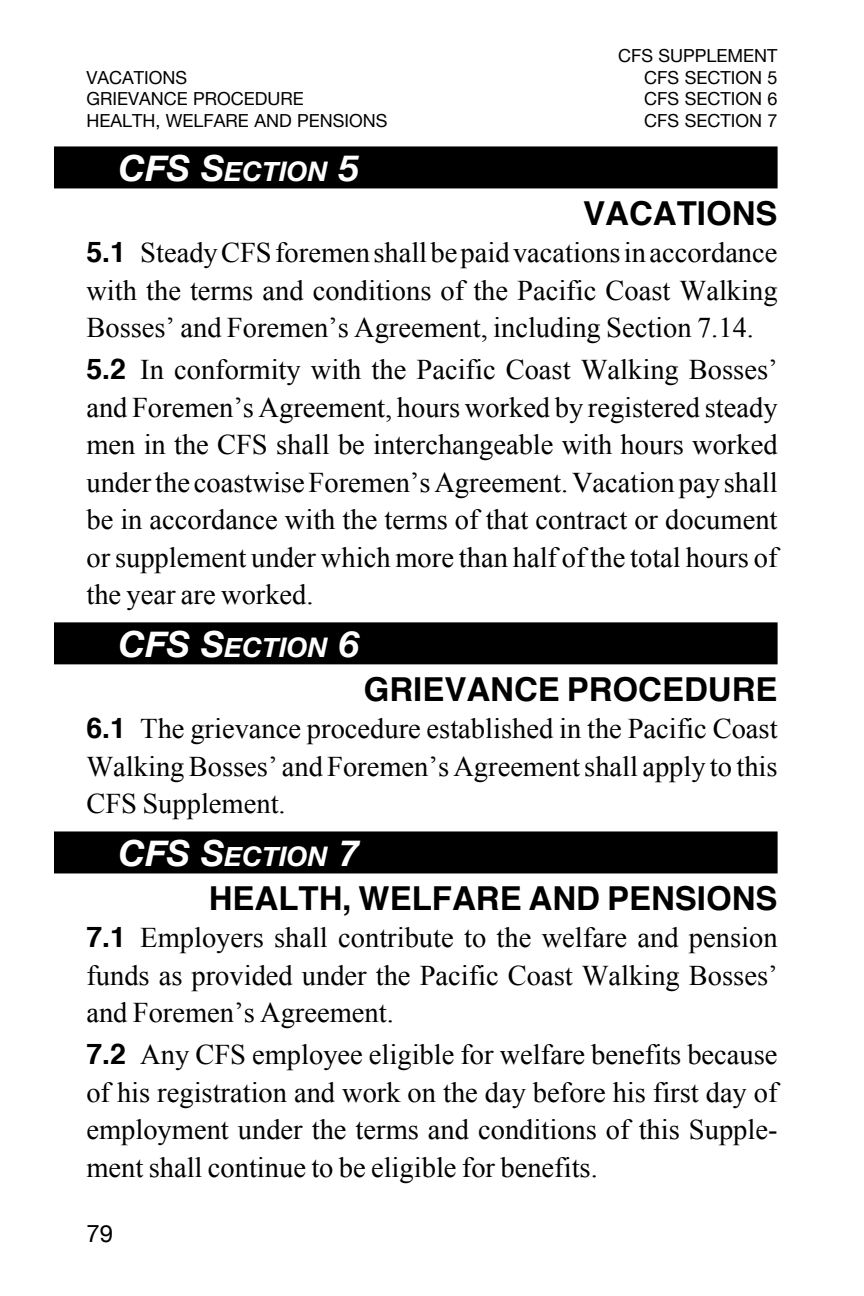
<style>
.page{position:relative;width:864px;height:1296px;background:#fff}
.page>*{position:absolute;margin:0;border:0;box-sizing:border-box;transform-origin:0 0}
.t1{font:700 33px "Helvetica";color:#000}
.t2{font:28.5px/37.5px "Times New Roman";color:#000;text-align:justify}
.t3{font:italic 700 27px "Helvetica Neue";color:#fff}
.t4{font:24px "Helvetica Neue";color:#000}
.t5{font:18px "Helvetica Neue";color:#000}
.s1{font-size:36px}
.s2{font-family:"Helvetica";font-weight:700}
</style>
<div class="page">
<div style="left:54px;top:146px;width:724px;height:42px;background:#000"></div>
<div style="left:54px;top:622px;width:724px;height:42px;background:#000"></div>
<div style="left:54px;top:831px;width:724px;height:42px;background:#000"></div>
<p class="t5" style="left:618px;top:45px;width:65px">CFS SUPPLEMENT</p>
<p class="t5" style="left:86px;top:67px;width:93px">VACATIONSCF</p>
<p class="t5" style="left:668px;top:67px;width:112px">S SECTION 5</p>
<p class="t5" style="left:86px;top:88px;width:219px">GRIEVANCE PROCEDURE</p>
<p class="t5" style="left:644px;top:88px;width:135px">CFS SECTION 6</p>
<p class="t5" style="left:86px;top:110px;width:297px">HEALTH, WELFARE AND PENSIONS</p>
<p class="t5" style="left:644px;top:110px;width:135px">CFS SECTION 7</p>
<p class="t3" style="left:119px;top:155px;width:242px"><span class="s1">CFS S</span>ECTION <span class="s1">5</span></p>
<p class="t1" style="left:583px;top:187px;width:147px">VACATIONS</p>
<p class="t2" style="left:86px;top:234px;width:152px"><span class="s2">5.1</span> Steady CFS</p>
<p class="t2" style="left:86px;top:234px;width:693px;text-indent:189px">foremen shall be paid vacations in accordance with the terms and conditions of the Pacific Coast Walking Bosses’ and Foremen’s Agreement, including Section 7.14.</p>
<p class="t2" style="left:86px;top:350px;width:693px"><span class="s2">5.2</span> In conformity with the Pacific Coast Walking Bosses’ and Foremen’s Agreement, hours worked by registered steady men in the CFS</p>
<p class="t2" style="left:86px;top:425px;width:696px;text-indent:190px">shall be interchangeable with hours worked under the coastwise Foremen’s Agreement. Vacation pay shall be in accordance with the terms of that contract or document or supplement under which more than half of the total hours of the year are worked.</p>
<p class="t3" style="left:119px;top:630px;width:242px"><span class="s1">CFS S</span>ECTION <span class="s1">6</span></p>
<p class="t1" style="left:364px;top:663px;width:411px">GRIEVANCE PROCEDURE</p>
<p class="t2" style="left:86px;top:710px;width:693px"><span class="s2">6.1</span> The grievance procedure established in the Pacific Coast Walking Bosses’ and Foremen’s Agreement shall apply to this CFS</p>
<p class="t2" style="left:142px;top:785px;width:145px">Supplement.</p>
<p class="t3" style="left:119px;top:840px;width:242px"><span class="s1">CFS S</span>ECTION <span class="s1">7</span></p>
<p class="t1" style="left:209px;top:872px;width:443px">HEALTH, WELFARE AND PENS</p>
<p class="t1" style="left:697px;top:872px;width:34px">IONS</p>
<p class="t2" style="left:86px;top:919px;width:693px"><span class="s2">7.1</span> Employers shall contribute to the welfare and pension funds as provided under the Pacific Coast Walking Bosses’ and Foremen’s Agreement.</p>
<p class="t2" style="left:86px;top:1035px;width:127px"><span class="s2">7.2</span> Any CFS</p>
<p class="t2" style="left:86px;top:1035px;width:696px;text-indent:166px">employee eligible for welfare benefits because of his registration and work on the day before his first day of employment under the terms and conditions of this Supple&shy;ment shall continue to be eligible for benefits.</p>
<p class="t4" style="left:86px;top:1219px;width:28px">79</p>
</div>
